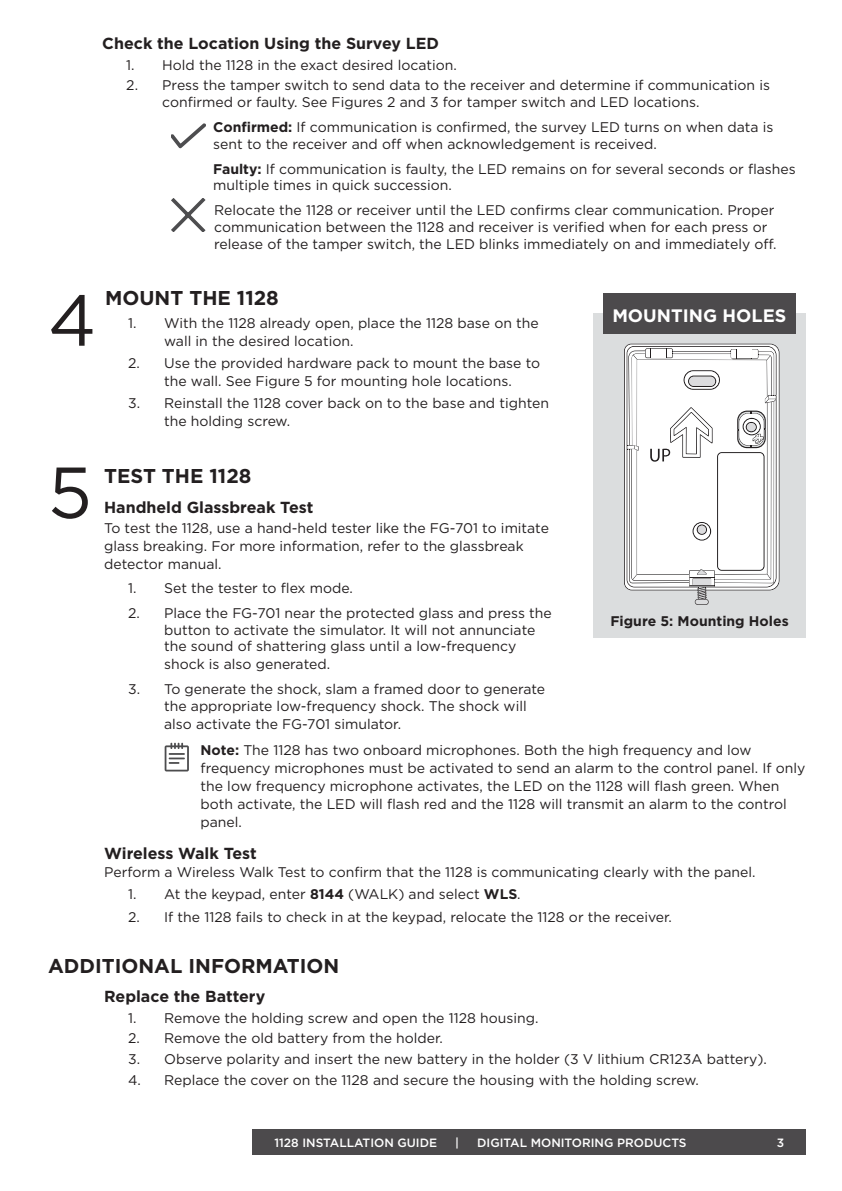
<style>
.page{position:relative;width:842px;height:1191px;background:#fff}
.page>*{position:absolute;margin:0;border:0;box-sizing:border-box;transform-origin:0 0}
.t1{font:72px "Gotham";color:#231f20}
.t2{font:700 20px "Gotham";color:#231f20}
.t3{font:700 18px "Gotham";color:#fff}
.Body_text{font:700 16px "Gotham";color:#231f20}
.Body_text-2{font:14px/18px "Gotham";color:#231f20}
.t4{font:700 14px "Gotham";color:#231f20}
.t5{font:500 12px "Gotham";color:#fff}
.s1{font-weight:700}
</style>
<div class="page">
<div style="left:253px;top:1129px;width:553px;height:26px;background:#4c4a4c"></div>
<svg style="left:165px;top:742px;width:24px;height:29px"></svg>
<div style="left:593px;top:313px;width:213px;height:324px;background:#dbddde"></div>
<div style="left:603px;top:293px;width:192px;height:41px;background:#4c4a4c"></div>
<svg style="left:624px;top:344px;width:155px;height:261px"></svg>
<svg style="left:171px;top:123px;width:34px;height:26px"></svg>
<svg style="left:171px;top:198px;width:34px;height:34px"></svg>
<p class="Body_text" style="left:102px;top:33px;width:338px">Check the Location Using the Survey LED</p>
<p class="Body_text-2" style="left:126px;top:55px;width:332px">1. Hold the 1128 in the exact desired location.</p>
<p class="Body_text-2" style="left:162px;top:77px;width:609px;line-height:16.8px;text-indent:-36px">2. Press the tamper switch to send data to the receiver and determine if communication is confirmed or faulty. See Figures 2 and 3 for tamper switch and LED locations.</p>
<p class="Body_text-2" style="left:213px;top:118px;width:562px;line-height:16.8px"><span class="s1">Confirmed:</span> If communication is confirmed, the survey LED turns on when data is sent to the receiver and off when acknowledgement is received.</p>
<p class="Body_text-2" style="left:213px;top:160px;width:584px;line-height:16.8px"><span class="s1">Faulty:</span> If communication is faulty, the LED remains on for several seconds or flashes multiple times in quick succession.</p>
<p class="Body_text-2" style="left:214px;top:202px;width:564px;line-height:16.8px">Relocate the 1128 or receiver until the LED confirms clear communication. Proper communication between the 1128 and receiver is verified when for each press or release of the tamper switch, the LED blinks immediately on and immediately off.</p>
<p class="t1" style="left:48px;top:274px;width:50px">4</p>
<p class="t2" style="left:105px;top:285px;width:175px">MOUNT THE 1128</p>
<p class="Body_text-2" style="left:164px;top:313px;width:376px;text-indent:-36px">1. With the 1128 already open, place the 1128 base on the wall in the desired location.</p>
<p class="Body_text-2" style="left:128px;top:353px;width:414px;text-align:center">2. Use the provided hardware pack to mount the base to the wall. See Figure 5 for mounting hole locations.</p>
<p class="Body_text-2" style="left:164px;top:393px;width:386px;text-indent:-36px">3. Reinstall the 1128 cover back on to the base and tighten the holding screw.</p>
<p class="t3" style="left:612px;top:304px;width:175px">MOUNTING HOLES</p>
<p class="t1" style="left:48px;top:446px;width:46px">5</p>
<p class="t2" style="left:104px;top:463px;width:149px">TEST THE 1128</p>
<p class="Body_text" style="left:104px;top:497px;width:211px">Handheld Glassbreak Test</p>
<p class="Body_text-2" style="left:104px;top:519px;width:446px">To test the 1128, use a hand-held tester like the FG-701 to imitate glass breaking. For more information, refer to the glassbreak detector manual.</p>
<p class="Body_text-2" style="left:128px;top:579px;width:226px">1. Set the tester to flex mode.</p>
<p class="Body_text-2" style="left:164px;top:604px;width:389px;line-height:17.2px;text-indent:-36px">2. Place the FG-701 near the protected glass and press the button to activate the simulator. It will not annunciate the sound of shattering glass until a low-frequency shock is also generated.</p>
<p class="Body_text-2" style="left:164px;top:680px;width:382px;line-height:17.4px;text-indent:-36px">3. To generate the shock, slam a framed door to generate the appropriate low-frequency shock. The shock will also activate the FG-701 simulator.</p>
<p class="Body_text-2" style="left:201px;top:741px;width:606px"><span class="s1">Note:</span> The 1128 has two onboard microphones. Both the high frequency and low frequency microphones must be activated to send an alarm to the control panel. If only the low frequency microphone activates, the LED on the 1128 will flash green. When both activate, the LED will flash red and the 1128 will transmit an alarm to the control panel.</p>
<p class="Body_text" style="left:104px;top:843px;width:154px">Wireless Walk Test</p>
<p class="Body_text-2" style="left:104px;top:863px;width:653px">Perform a Wireless Walk Test to confirm that the 1128 is communicating clearly with the panel.</p>
<p class="Body_text-2" style="left:128px;top:885px;width:394px">1. At the keypad, enter <span class="s1">8144</span> (WALK) and select <span class="s1">WLS</span>.</p>
<p class="Body_text-2" style="left:128px;top:908px;width:545px">2. If the 1128 fails to check in at the keypad, relocate the 1128 or the receiver.</p>
<p class="t4" style="left:610px;top:612px;width:180px">Figure 5: Mounting Holes</p>
<p class="t2" style="left:48px;top:952px;width:293px">ADDITIONAL INFORMATION</p>
<p class="Body_text" style="left:104px;top:985px;width:163px">Replace the Battery</p>
<p class="Body_text-2" style="left:128px;top:1008px;width:412px">1. Remove the holding screw and open the 1128 housing.</p>
<p class="Body_text-2" style="left:128px;top:1029px;width:316px">2. Remove the old battery from the holder.</p>
<p class="Body_text-2" style="left:128px;top:1049px;width:640px">3. Observe polarity and insert the new battery in the holder (3 V lithium CR123A battery).</p>
<p class="Body_text-2" style="left:128px;top:1070px;width:572px">4. Replace the cover on the 1128 and secure the housing with the holding screw.</p>
<p class="t5" style="left:274px;top:1134px;width:164px">1128 INSTALLATION GUIDE</p>
<p class="t5" style="left:455px;top:1134px;width:5px">|</p>
<p class="t5" style="left:477px;top:1134px;width:211px">DIGITAL MONITORING PRODUCTS</p>
<p class="t5" style="left:777px;top:1134px;width:9px">3</p>
</div>
